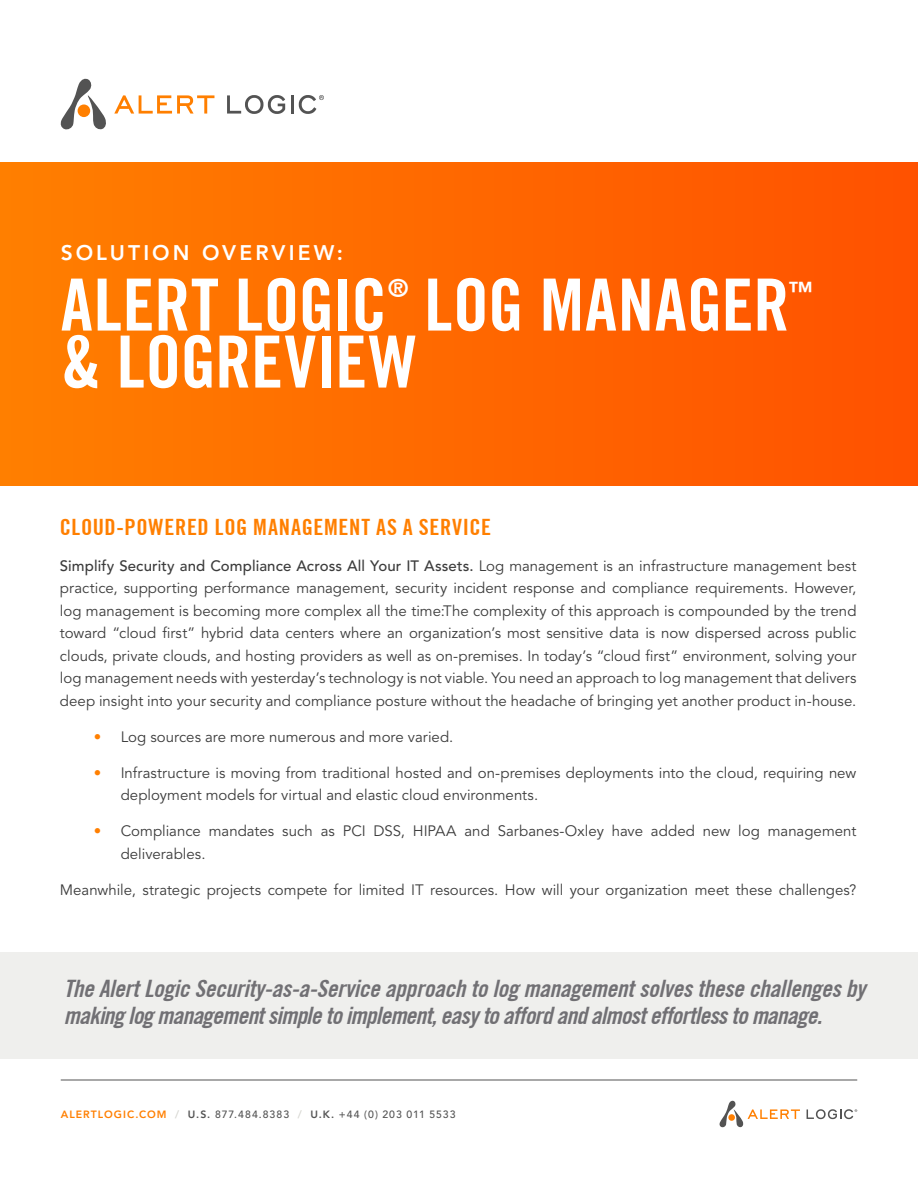
<style>
.page{position:relative;width:918px;height:1188px;background:#fff}
.page>*{position:absolute;margin:0;border:0;box-sizing:border-box;transform-origin:0 0}
.Main_Title{font:700 condensed 72px "Trade Gothic No.20";color:#fff}
.Main_Title-2{font:700 condensed 25.35px "Trade Gothic No.20";color:#fff}
.Body_Text_8_5pt{font:italic 700 condensed 24px/27px "Trade Gothic No.20";letter-spacing:-.015em;color:#717074}
.Section_Title{font:700 condensed 22.5px "Trade Gothic No.20";letter-spacing:.03em;color:#ff7f00}
.Document_Subject_Tit{font:800 21px "Avenir LT Std";letter-spacing:.15em;color:#fff}
.Paragraph{font:15px/22.5px "Avenir LT Std";color:#3c3c3c}
.t1{font:500 10.5px "Avenir LT Std";letter-spacing:.095em;color:#535353}
.s1{font-weight:500}
.s2{color:#ff7f00}
.s3{font-weight:800;color:#ff7f00}
.s4{font-weight:800;color:#d6d6d1}
.s5{font-weight:800}
</style>
<div class="page">
<hr style="left:61px;top:1080px;width:796px;height:1px;background:#535353">
<svg style="left:114px;top:95px;width:100px;height:19px"></svg>
<svg style="left:227px;top:95px;width:58px;height:19px"></svg>
<hr style="left:291px;top:95px;width:3px;height:19px;background:#535353">
<svg style="left:299px;top:95px;width:25px;height:19px"></svg>
<svg style="left:60px;top:78px;width:46px;height:52px"></svg>
<div style="left:78px;top:105px;width:12px;height:12px;background:#ff7f00;border-radius:50%"></div>
<svg style="left:807px;top:1109px;width:50px;height:10px"></svg>
<svg style="left:719px;top:1100px;width:81px;height:28px"></svg>
<div style="left:728px;top:1114px;width:7px;height:7px;background:#ff7f00;border-radius:50%"></div>
<div style="left:0;top:162px;width:918px;height:324px;background:linear-gradient(to right,#ff7f00,#ff5100)"></div>
<div style="left:0;top:952px;width:918px;height:107px;background:#efefed"></div>
<p class="Document_Subject_Tit" style="left:61px;top:240px;width:284px">SOLUTION OVERVIEW:</p>
<p class="Main_Title" style="left:61px;top:261px;width:328px">ALERT LOGIC</p>
<p class="Main_Title-2" style="left:388px;top:272px;width:22px">®</p>
<p class="Main_Title" style="left:424px;top:261px;width:367px">LOG MANAGER</p>
<p class="Main_Title-2" style="left:789px;top:275px;width:27px">™</p>
<p class="Main_Title" style="left:61px;top:318px;width:358px">&amp; LOGREVIEW</p>
<p class="Section_Title" style="left:60px;top:513px;width:433px">CLOUD-POWERED LOG MANAGEMENT AS A SERVICE</p>
<p class="Paragraph" style="left:60px;top:555px;width:798px;text-align:justify"><span class="s1">Simplify Security and Compliance Across All Your IT Assets.</span> Log management is an infrastructure management best practice, supporting performance management, security incident response and compliance requirements. However, log management is becoming more complex all the time:The complexity of this approach is compounded by the trend toward “cloud first” hybrid data centers where an organization’s most sensitive data is now dispersed across public clouds, private clouds, and hosting providers as well as on-premises. In today’s “cloud first” environment, solving your log management needs with yesterday’s technology is not viable. You need an approach to log management that delivers deep insight into your security and compliance posture without the headache of bringing yet another product in-house.</p>
<p class="Paragraph" style="left:94px;top:726px;width:361px"><span class="s2">•</span> Log sources are more numerous and more varied.</p>
<p class="Paragraph" style="left:121px;top:762px;width:737px;text-indent:-27px"><span class="s2">•</span> Infrastructure is moving from traditional hosted and on-premises deployments into the cloud, requiring new deployment models for virtual and elastic cloud environments.</p>
<p class="Paragraph" style="left:121px;top:820px;width:737px;text-indent:-27px"><span class="s2">•</span> Compliance mandates such as PCI DSS, HIPAA and Sarbanes-Oxley have added new log management deliverables.</p>
<p class="Paragraph" style="left:60px;top:879px;width:798px">Meanwhile, strategic projects compete for limited IT resources. How will your organization meet these challenges?</p>
<p class="Body_Text_8_5pt" style="left:64px;top:974px;width:803px">The Alert Logic Security-as-a-Service approach to log management solves these challenges by making log management simple to implement, easy to afford and almost effortless to manage.</p>
<p class="t1" style="left:61px;top:1108px;width:396px"><span class="s3">ALERTLOGIC.COM</span> <span class="s4">/</span> <span class="s5">U.S.</span> 877.484.8383 <span class="s4">/</span> <span class="s5">U.K.</span> +44 (0) 203 011 5533</p>
</div>
